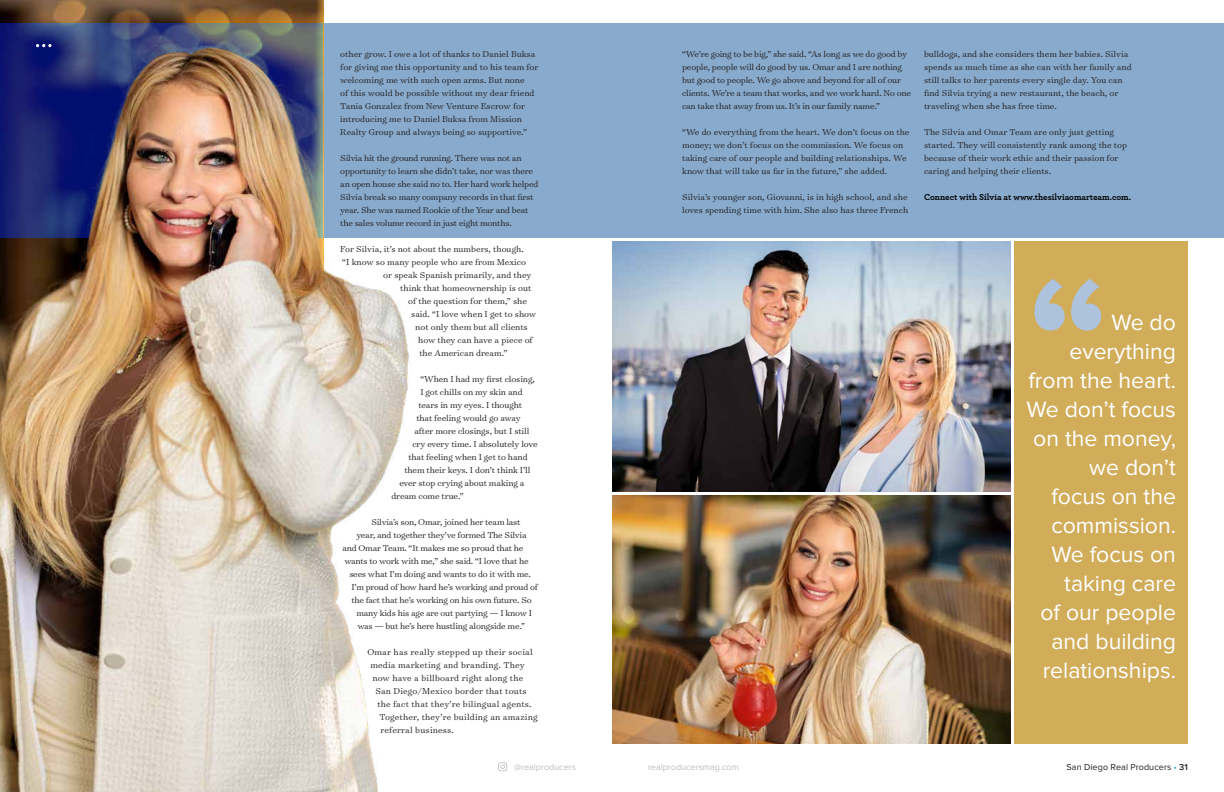
<style>
.page{position:relative;width:1224px;height:792px;background:#fff}
.page>*{position:absolute;margin:0;border:0;box-sizing:border-box;transform-origin:0 0}
.t1{font:23px/29px "Proxima Nova";color:#fff;text-align:right}
.t2{font:300 9.8px/13px "Surveyor Text";letter-spacing:-.005em;color:#231f20}
.t3{font:300 9.8px "Surveyor Text";letter-spacing:.02em;color:#231f20}
.t4{font:700 9px "Archer Pro";color:#000}
.t5{font:9px "Proxima Nova";color:#bcbec0}
.t6{font:9px "Proxima Nova";letter-spacing:.01em;color:#231f20}
.s1{color:#19a8e0}
.s2{font-weight:600}
</style>
<div class="page">
<svg style="left:498px;top:762px;width:9px;height:9px"></svg>
<div style="left:312px;top:23px;width:912px;height:215px;background:#88aacd"></div>
<img style="left:0;top:0;width:323px;height:23px">
<img style="left:0;top:24px;width:409px;height:768px">
<img style="left:612px;top:242px;width:398px;height:249px">
<img style="left:612px;top:495px;width:398px;height:249px">
<div style="left:1014px;top:242px;width:174px;height:502px;background:#d1ad5a"></div>
<svg style="left:1034px;top:279px;width:67px;height:52px"></svg>
<svg style="left:36px;top:44px;width:15px;height:3px"></svg>
<p class="t2" style="left:340px;top:47px;width:200px">other grow. I owe a lot of thanks to Daniel Buksa for giving me this opportunity and to his team for welcoming me with such open arms. But none<br>of this would be possible without my dear friend Tania Gonzalez from New Venture Escrow for introducing me to Daniel Buksa from Mission Realty Group and always being so supportive.”</p>
<p class="t2" style="left:340px;top:151px;width:200px">Silvia hit the ground running. There was not an opportunity to learn she didn’t take, nor was there an open house she said no to. Her hard work helped Silvia break so many company records in that first year. She was named Rookie of the Year and beat the sales volume record in just eight months.</p>
<p class="t2" style="left:340px;top:242px;width:185px">For Silvia, it’s not about the numbers, though.</p>
<p class="t2" style="left:342px;top:255px;width:185px">“I know so many people who are from Mexico</p>
<p class="t2" style="left:383px;top:268px;width:150px">or speak Spanish primarily, and they</p>
<p class="t2" style="left:400px;top:281px;width:133px">think that homeownership is out</p>
<p class="t2" style="left:408px;top:294px;width:120px">of the question for them,” she</p>
<p class="t2" style="left:411px;top:307px;width:126px">said. “I love when I get to show</p>
<p class="t2" style="left:415px;top:320px;width:114px">not only them but all clients</p>
<p class="t2" style="left:418px;top:333px;width:116px">how they can have a piece of</p>
<p class="t2" style="left:419px;top:346px;width:90px">the American dream.”</p>
<p class="t2" style="left:420px;top:372px;width:116px">“When I had my first closing,</p>
<p class="t2" style="left:420px;top:385px;width:104px">I got chills on my skin and</p>
<p class="t2" style="left:418px;top:398px;width:105px">tears in my eyes. I thought</p>
<p class="t2" style="left:416px;top:411px;width:106px">that feeling would go away</p>
<p class="t2" style="left:414px;top:424px;width:117px">after more closings, but I still</p>
<p class="t2" style="left:412px;top:437px;width:127px">cry every time. I absolutely love</p>
<p class="t2" style="left:408px;top:450px;width:121px">that feeling when I get to hand</p>
<p class="t2" style="left:404px;top:463px;width:128px">them their keys. I don’t think I’ll</p>
<p class="t2" style="left:399px;top:476px;width:127px">ever stop crying about making a</p>
<p class="t2" style="left:391px;top:489px;width:74px">dream come true.”</p>
<p class="t2" style="left:371px;top:515px;width:151px">Silvia’s son, Omar, joined her team last</p>
<p class="t2" style="left:356px;top:528px;width:172px">year, and together they’ve formed The Silvia</p>
<p class="t2" style="left:342px;top:541px;width:183px">and Omar Team. “It makes me so proud that he</p>
<p class="t2" style="left:344px;top:554px;width:186px">wants to work with me,” she said. “I love that he</p>
<p class="t2" style="left:349px;top:567px;width:183px">sees what I’m doing and wants to do it with me.</p>
<p class="t2" style="left:351px;top:580px;width:188px">I’m proud of how hard he’s working and proud of</p>
<p class="t2" style="left:351px;top:593px;width:182px">the fact that he’s working on his own future. So</p>
<p class="t2" style="left:356px;top:606px;width:177px">many kids his age are out partying — I know I</p>
<p class="t2" style="left:357px;top:619px;width:169px">was — but he’s here hustling alongside me.”</p>
<p class="t3" style="left:367px;top:646px;width:167px">Omar has really stepped up their social</p>
<p class="t3" style="left:370px;top:659px;width:156px">media marketing and branding. They</p>
<p class="t3" style="left:372px;top:672px;width:152px">now have a billboard right along the</p>
<p class="t3" style="left:375px;top:685px;width:153px">San Diego/Mexico border that touts</p>
<p class="t3" style="left:377px;top:698px;width:156px">the fact that they’re bilingual agents.</p>
<p class="t3" style="left:379px;top:711px;width:160px">Together, they’re building an amazing</p>
<p class="t3" style="left:380px;top:724px;width:75px">referral business.</p>
<p class="t2" style="left:682px;top:47px;width:230px">“We’re going to be big,” she said. “As long as we do good by people, people will do good by us. Omar and I are nothing but good to people. We go above and beyond for all of our clients. We’re a team that works, and we work hard. No one can take that away from us. It’s in our family name.”</p>
<p class="t2" style="left:682px;top:125px;width:229px">“We do everything from the heart. We don’t focus on the money; we don’t focus on the commission. We focus on taking care of our people and building relationships. We know that will take us far in the future,” she added.</p>
<p class="t2" style="left:682px;top:190px;width:228px">Silvia’s younger son, Giovanni, is in high school, and she loves spending time with him. She also has three French</p>
<p class="t2" style="left:924px;top:47px;width:209px">bulldogs, and she considers them her babies. Silvia spends as much time as she can with her family and still talks to her parents every single day. You can find Silvia trying a new restaurant, the beach, or traveling when she has free time.</p>
<p class="t2" style="left:924px;top:125px;width:205px">The Silvia and Omar Team are only just getting started. They will consistently rank among the top because of their work ethic and their passion for caring and helping their clients.</p>
<p class="t4" style="left:924px;top:190px;width:209px">Connect with Silvia at www.thesilviaomarteam.com.</p>
<h1 class="t1" style="left:1026px;top:309px;width:151px">We do everything from the heart.<br>We don’t focus on the money, we don’t<br>focus on the commission.<br>We focus on taking care<br>of our people and building relationships.</h1>
<p class="t5" style="left:514px;top:762px;width:63px">@realproducers</p>
<p class="t5" style="left:648px;top:762px;width:92px">realproducersmag.com</p>
<p class="t6" style="left:1067px;top:762px;width:123px">San Diego Real Producers <span class="s1">•</span> <span class="s2">31</span></p>
</div>
